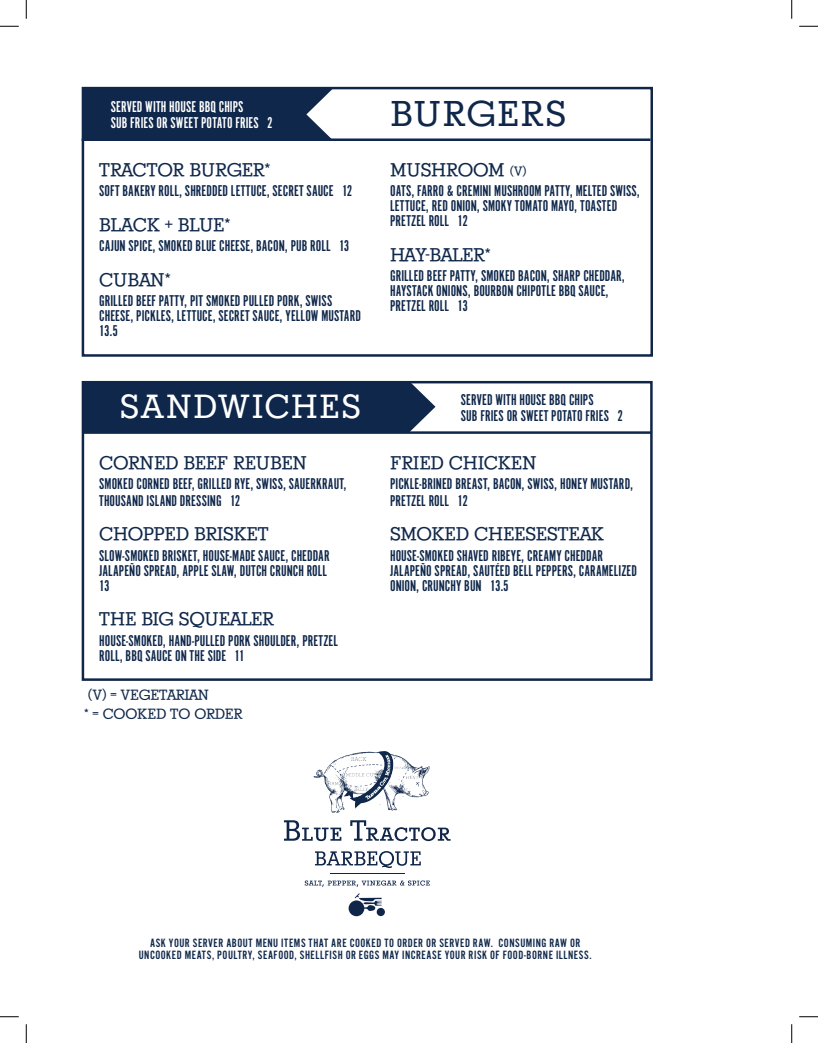
<style>
.page{position:relative;width:818px;height:1043px;background:#fff}
.page>*{position:absolute;margin:0;border:0;box-sizing:border-box;transform-origin:0 0}
.t1{font:37.5px "Stymie SC";letter-spacing:.05em;color:#0f274a}
.t2{font:35px "Stymie SC";letter-spacing:.05em;color:#fff}
.t3{font:16.25px/15px "Alternate Got No 1 D";letter-spacing:.005em;color:#0f274a}
.t4{font:16.25px "Stymie DCD";letter-spacing:-.015em;color:#0f274a}
.t5{font:16.25px/16.2px "Alternate Got No 1 D";letter-spacing:.005em;color:#fff}
.t6{font:16.25px "Stymie DCD";letter-spacing:-.035em;color:#0f274a}
.t7{font:16.25px "Stymie DCD";letter-spacing:-.05em;color:#0f274a}
.t8{font:12.5px/12.5px "Alternate Got No 2 D";letter-spacing:.04em;color:#0f274a;text-align:center}
.t9{font:12.5px/18.8px "Stymie DCD";letter-spacing:-.015em;color:#0f274a}
.s1{font-size:11.25px}
</style>
<div class="page">
<div style="left:84px;top:382px;width:388px;height:50px;background:#0f274a"></div>
<svg style="left:409px;top:380px;width:102px;height:51px"></svg>
<hr style="left:83px;top:431px;width:568px;height:3px;background:#0f274a">
<div style="left:82px;top:87px;width:571px;height:270px;border:2px solid #102649"></div>
<div style="left:82px;top:89px;width:216px;height:51px;background:#0f274a"></div>
<hr style="left:82px;top:138px;width:568px;height:3px;background:#0f274a">
<svg style="left:298px;top:89px;width:35px;height:50px"></svg>
<div style="left:82px;top:381px;width:570px;height:300px;border:2px solid #102649"></div>
<svg style="left:376px;top:907px;width:9px;height:9px"></svg>
<svg style="left:348px;top:893px;width:34px;height:23px"></svg>
<svg style="left:305px;top:880px;width:125px;height:7px"></svg>
<svg style="left:284px;top:820px;width:57px;height:21px"></svg>
<svg style="left:350px;top:820px;width:100px;height:21px"></svg>
<svg style="left:314px;top:755px;width:115px;height:58px"></svg>
<hr style="left:330px;top:872px;width:74px;height:1px;background:#102649">
<svg style="left:315px;top:851px;width:106px;height:17px"></svg>
<img style="left:349px;top:751px;width:42px;height:57px">
<img style="left:391px;top:754px;width:27px;height:25px">
<svg style="left:0;top:25px;width:19px;height:2px"></svg>
<svg style="left:799px;top:25px;width:19px;height:2px"></svg>
<svg style="left:0;top:1016px;width:19px;height:1px"></svg>
<svg style="left:799px;top:1016px;width:19px;height:1px"></svg>
<svg style="left:25px;top:0;width:2px;height:19px"></svg>
<svg style="left:25px;top:1024px;width:2px;height:18px"></svg>
<svg style="left:791px;top:0;width:1px;height:19px"></svg>
<svg style="left:791px;top:1024px;width:1px;height:18px"></svg>
<p class="t5" style="left:111px;top:99px;width:163px">SERVED WITH HOUSE BBQ CHIPS<br>SUB FRIES OR SWEET POTATO FRIES 2</p>
<p class="t4" style="left:99px;top:158px;width:173px">TRACTOR BURGER*</p>
<p class="t3" style="left:99px;top:184px;width:255px">SOFT BAKERY ROLL, SHREDDED LETTUCE, SECRET SAUCE 12</p>
<p class="t6" style="left:99px;top:213px;width:133px">BLACK + BLUE*</p>
<p class="t3" style="left:99px;top:239px;width:252px">CAJUN SPICE, SMOKED BLUE CHEESE, BACON, PUB ROLL 13</p>
<p class="t4" style="left:99px;top:268px;width:73px">CUBAN*</p>
<p class="t3" style="left:99px;top:294px;width:263px">GRILLED BEEF PATTY, PIT SMOKED PULLED PORK, SWISS<br>CHEESE, PICKLES, LETTUCE, SECRET SAUCE, YELLOW MUSTARD<br>13.5</p>
<h1 class="t1" style="left:390px;top:92px;width:177px">BURGERS</h1>
<p class="t4" style="left:390px;top:158px;width:138px">MUSHROOM <span class="s1">(V)</span></p>
<p class="t3" style="left:390px;top:184px;width:251px">OATS, FARRO &amp; CREMINI MUSHROOM PATTY, MELTED SWISS,<br>LETTUCE, RED ONION, SMOKY TOMATO MAYO, TOASTED<br>PRETZEL ROLL 12</p>
<p class="t7" style="left:390px;top:243px;width:102px">HAY-BALER*</p>
<p class="t3" style="left:390px;top:269px;width:236px">GRILLED BEEF PATTY, SMOKED BACON, SHARP CHEDDAR,<br>HAYSTACK ONIONS, BOURBON CHIPOTLE BBQ SAUCE,<br>PRETZEL ROLL 13</p>
<h2 class="t2" style="left:120px;top:386px;width:242px">SANDWICHES</h2>
<p class="t3" style="left:461px;top:391px;width:163px;line-height:16.2px">SERVED WITH HOUSE BBQ CHIPS<br>SUB FRIES OR SWEET POTATO FRIES 2</p>
<p class="t4" style="left:99px;top:451px;width:209px">CORNED BEEF REUBEN</p>
<p class="t3" style="left:99px;top:476px;width:249px;line-height:16.2px">SMOKED CORNED BEEF, GRILLED RYE, SWISS, SAUERKRAUT,<br>THOUSAND ISLAND DRESSING 12</p>
<p class="t4" style="left:99px;top:522px;width:171px">CHOPPED BRISKET</p>
<p class="t3" style="left:99px;top:548px;width:232px">SLOW-SMOKED BRISKET, HOUSE-MADE SAUCE, CHEDDAR<br>JALAPEÑO SPREAD, APPLE SLAW, DUTCH CRUNCH ROLL<br>13</p>
<p class="t4" style="left:99px;top:607px;width:176px">THE BIG SQUEALER</p>
<p class="t3" style="left:99px;top:633px;width:240px">HOUSE-SMOKED, HAND-PULLED PORK SHOULDER, PRETZEL<br>ROLL, BBQ SAUCE ON THE SIDE 11</p>
<p class="t9" style="left:84px;top:685px;width:160px;text-indent:4px">(V) = VEGETARIAN<br>* = COOKED TO ORDER</p>
<p class="t4" style="left:390px;top:451px;width:148px">FRIED CHICKEN</p>
<p class="t3" style="left:390px;top:476px;width:244px;line-height:16.2px">PICKLE-BRINED BREAST, BACON, SWISS, HONEY MUSTARD,<br>PRETZEL ROLL 12</p>
<p class="t4" style="left:390px;top:522px;width:215px">SMOKED CHEESESTEAK</p>
<p class="t3" style="left:390px;top:548px;width:248px">HOUSE-SMOKED SHAVED RIBEYE, CREAMY CHEDDAR<br>JALAPEÑO SPREAD, SAUTÉED BELL PEPPERS, CARAMELIZED<br>ONION, CRUNCHY BUN 13.5</p>
<p class="t8" style="left:139px;top:936px;width:454px">ASK YOUR SERVER ABOUT MENU ITEMS THAT ARE COOKED TO ORDER OR SERVED RAW. CONSUMING RAW OR<br>UNCOOKED MEATS, POULTRY, SEAFOOD, SHELLFISH OR EGGS MAY INCREASE YOUR RISK OF FOOD-BORNE ILLNESS.</p>
</div>
